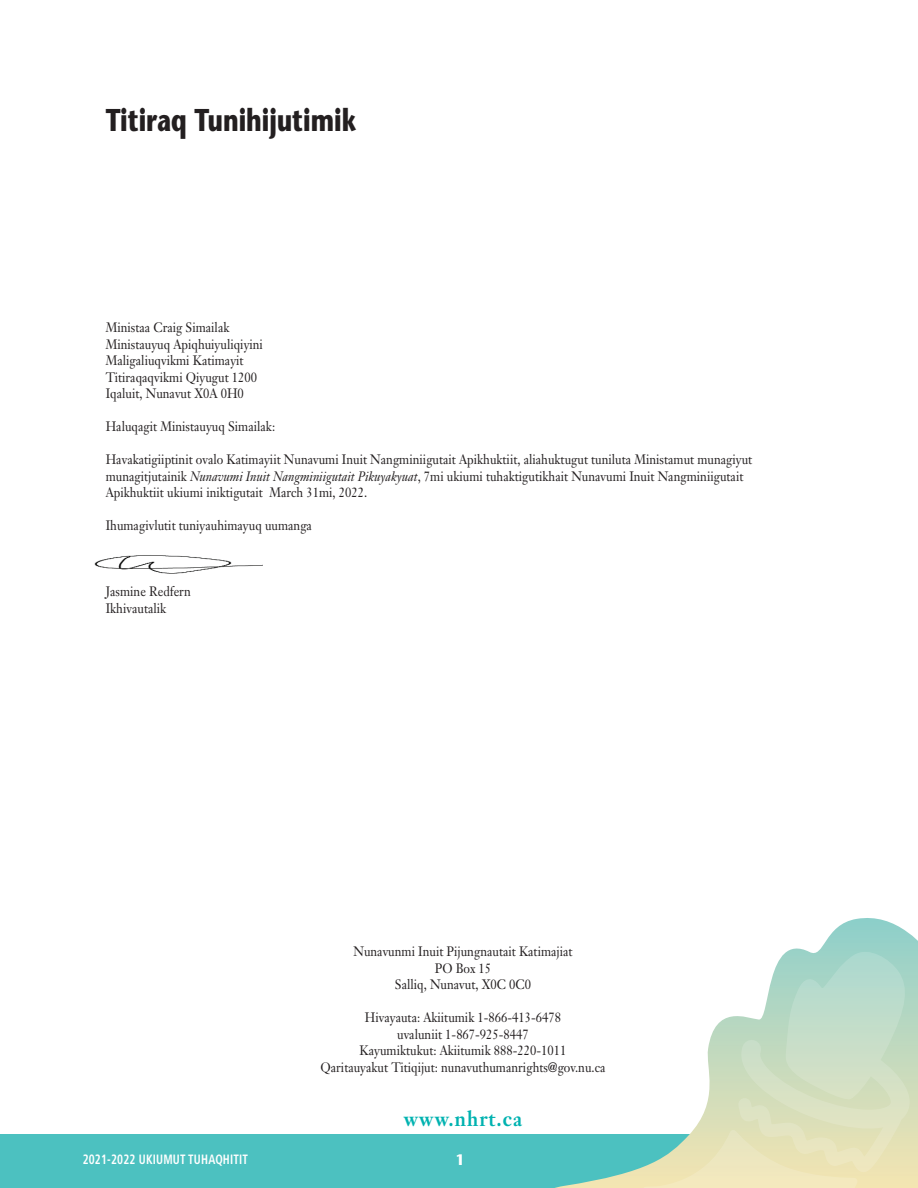
<style>
.page{position:relative;width:918px;height:1188px;background:#fff}
.page>*{position:absolute;margin:0;border:0;box-sizing:border-box;transform-origin:0 0}
.t1{font:700 31.5px "Stone Sans";color:#231f20;scale:.75 1}
.t2{font:700 21px "Janson Text";letter-spacing:.055em;color:#00b2b0;scale:.9 1}
.t3{font:700 15px "Stone Sans";color:#fff;scale:.9 1}
.t4{font:13.5px/16.5px "Janson Text";color:#231f20;text-align:center;scale:.9 1}
.t5{font:700 condensed 13.5px "Frutiger";letter-spacing:.015em;color:#fff;scale:.85 1}
.s1{font-style:italic}
</style>
<div class="page">
<div style="left:0;top:1134px;width:918px;height:54px;background:#4cc1c0"></div>
<svg style="left:555px;top:918px;width:354px;height:270px"></svg>
<svg style="left:628px;top:933px;width:290px;height:255px"></svg>
<img style="left:94px;top:555px;width:168px;height:19px">
<p class="t1" style="left:106px;top:108px;width:336px">Titiraq Tunihijutimik</p>
<p class="t4" style="left:106px;top:321px;width:139px">Ministaa Craig Simailak</p>
<p class="t4" style="left:106px;top:337px;width:176px">Ministauyuq Apiqhuiyuliqiyini</p>
<p class="t4" style="left:106px;top:354px;width:155px">Maligaliuqvikmi Katimayit</p>
<p class="t4" style="left:106px;top:370px;width:170px">Titiraqaqvikmi Qiyugut 1200</p>
<p class="t4" style="left:106px;top:387px;width:155px">Iqaluit, Nunavut X0A 0H0</p>
<p class="t4" style="left:106px;top:420px;width:190px">Haluqagit Ministauyuq Simailak:</p>
<p class="t4" style="left:106px;top:453px;width:720px;text-align:left">Havakatigiiptinit ovalo Katimayiit Nunavumi Inuit Nangminiigutait Apikhuktiit, aliahuktugut tuniluta Ministamut munagiyut munagitjutainik <span class="s1">Nunavumi Inuit Nangminiigutait Pikuyakyuat</span>, 7mi ukiumi tuhaktigutikhait Nunavumi Inuit Nangminiigutait<br>Apikhuktiit ukiumi iniktigutait March 31mi, 2022.</p>
<p class="t4" style="left:106px;top:519px;width:231px">Ihumagivlutit tuniyauhimayuq uumanga</p>
<p class="t4" style="left:106px;top:585px;width:96px">Jasmine Redfern</p>
<p class="t4" style="left:106px;top:601px;width:69px">Ikhivautalik</p>
<p class="t4" style="left:353px;top:945px;width:245px">Nunavunmi Inuit Pijungnautait Katimajiat</p>
<p class="t4" style="left:435px;top:961px;width:64px">PO Box 15</p>
<p class="t4" style="left:395px;top:978px;width:153px">Salliq, Nunavut, X0C 0C0</p>
<p class="t4" style="left:365px;top:1011px;width:220px">Hivayauta: Akiitumik 1-866-413-6478 uvaluniit 1-867-925-8447</p>
<p class="t4" style="left:360px;top:1044px;width:231px">Kayumiktukut: Akiitumik 888-220-1011</p>
<p class="t4" style="left:320px;top:1060px;width:318px">Qaritauyakut Titiqijut: nunavuthumanrights@gov.nu.ca</p>
<p class="t2" style="left:404px;top:1110px;width:133px">www.nhrt.ca</p>
<p class="t5" style="left:83px;top:1154px;width:196px">2021-2022 UKIUMUT TUHAQHITIT</p>
<p class="t3" style="left:456px;top:1154px;width:11px">1</p>
</div>
